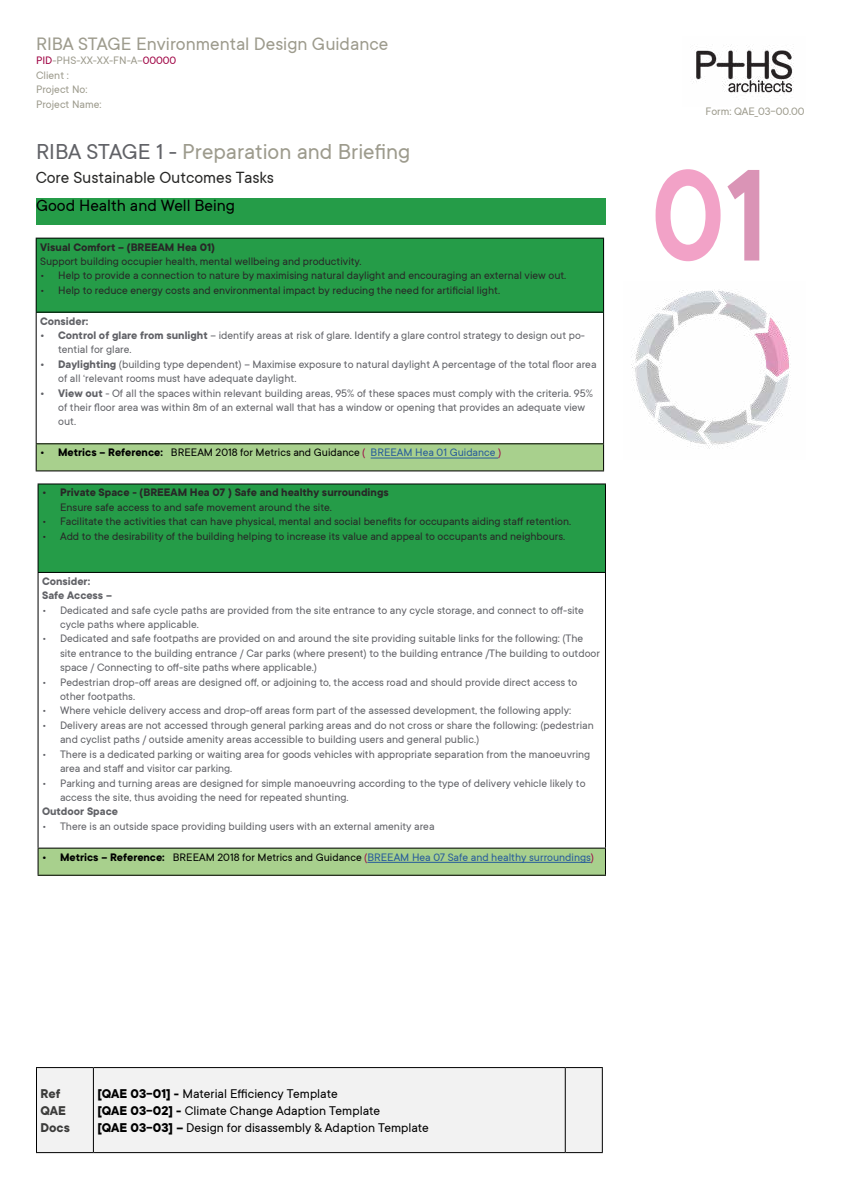
<style>
.page{position:relative;width:842px;height:1191px;background:#fff}
.page>*{position:absolute;margin:0;border:0;box-sizing:border-box;transform-origin:0 0}
.t1{font:600 143.8px "TT Commons";color:#f2a2c7;scale:.87 1}
.t2{font:24px "TT Commons";color:#9d9b8d}
.t3{font:20px "TT Commons";color:#9d9b8d}
.t4{font:18px "TT Commons";color:#282827}
.t5{font:18px "TT Commons";color:#000}
.t6{font:14px/16.8px "TT Commons";color:#000}
.t7{font:700 14px/16.8px "TT Commons";color:#3c3c3b}
.t8{font:12px/14.4px "TT Commons";color:#616267}
.t9{font:12px "TT Commons";color:#282827}
.t10{font:12px "TT Commons";color:#275b9b}
.t11{font:700 12px "TT Commons";color:#282827}
.t12{font:12px "TT Commons";color:#000}
.t13{font:12px/14.4px "TT Commons";color:#9d9b8d}
.t14{font:700 12px/14.4px "TT Commons";color:#616267}
.s1{color:#9f0243}
.s2{color:#616267}
.s3{font-weight:700}
.s4{color:#275b9b}
.s5{font-weight:700;color:#000}
.s6{color:#000}
.s7{color:#da94b6}
</style>
<div class="page">
<img style="left:692px;top:44px;width:102px;height:50px">
<img style="left:631px;top:290px;width:159px;height:159px">
<div style="left:36px;top:198px;width:570px;height:27px;background:#259c48"></div>
<div style="left:36px;top:238px;width:568px;height:74px;background:#259c48"></div>
<div style="left:36px;top:444px;width:568px;height:27px;background:#a8d08d"></div>
<hr style="left:36px;top:238px;width:568px;height:1px;background:#000">
<hr style="left:36px;top:239px;width:1px;height:73px;background:#000">
<hr style="left:603px;top:239px;width:1px;height:73px;background:#000">
<hr style="left:36px;top:312px;width:568px;height:1px;background:#000">
<hr style="left:36px;top:313px;width:1px;height:130px;background:#000">
<hr style="left:603px;top:313px;width:1px;height:130px;background:#000">
<hr style="left:36px;top:443px;width:568px;height:1px;background:#000">
<svg style="left:36px;top:444px;width:1px;height:26px"></svg>
<svg style="left:603px;top:444px;width:1px;height:26px"></svg>
<hr style="left:36px;top:470px;width:568px;height:1px;background:#000">
<hr style="left:371px;top:458px;width:127px;height:1px;background:#275b9b">
<div style="left:38px;top:484px;width:567px;height:88px;background:#259c48"></div>
<div style="left:38px;top:848px;width:567px;height:27px;background:#a8d08d"></div>
<hr style="left:38px;top:483px;width:568px;height:1px;background:#000">
<hr style="left:38px;top:484px;width:1px;height:88px;background:#000">
<hr style="left:605px;top:484px;width:1px;height:88px;background:#000">
<hr style="left:38px;top:572px;width:568px;height:1px;background:#000">
<hr style="left:38px;top:573px;width:1px;height:274px;background:#000">
<hr style="left:605px;top:573px;width:1px;height:274px;background:#000">
<hr style="left:38px;top:847px;width:568px;height:1px;background:#000">
<svg style="left:38px;top:848px;width:1px;height:26px"></svg>
<svg style="left:605px;top:848px;width:1px;height:26px"></svg>
<hr style="left:38px;top:874px;width:568px;height:1px;background:#000">
<hr style="left:367px;top:862px;width:224px;height:1px;background:#275b9b">
<div style="left:37px;top:1068px;width:565px;height:84px;background:#f2f2f2"></div>
<hr style="left:36px;top:1067px;width:57px;height:1px;background:#000">
<hr style="left:36px;top:1068px;width:1px;height:84px;background:#000">
<hr style="left:93px;top:1067px;width:472px;height:1px;background:#000">
<hr style="left:93px;top:1068px;width:1px;height:84px;background:#000">
<hr style="left:565px;top:1067px;width:38px;height:1px;background:#000">
<hr style="left:565px;top:1068px;width:1px;height:84px;background:#000">
<hr style="left:602px;top:1068px;width:1px;height:84px;background:#000">
<hr style="left:36px;top:1152px;width:57px;height:1px;background:#000">
<hr style="left:93px;top:1152px;width:472px;height:1px;background:#000">
<hr style="left:565px;top:1152px;width:38px;height:1px;background:#000">
<h3 class="t3" style="left:36px;top:33px;width:354px">RIBA STAGE Environmental Design Guidance</h3>
<p class="t13" style="left:36px;top:54px;width:142px"><span class="s1">PID</span>-PHS-XX-XX-FN-A-<span class="s1">00000<br></span>Client :<br>Project No:<br>Project Name:</p>
<h2 class="t2" style="left:36px;top:138px;width:376px"><span class="s2">RIBA STAGE 1 -</span> Preparation and Briefing</h2>
<h3 class="t4" style="left:36px;top:167px;width:240px">Core Sustainable Outcomes Tasks</h3>
<h3 class="t5" style="left:36px;top:196px;width:201px">Good Health and Well Being</h3>
<p class="t11" style="left:40px;top:240px;width:176px">Visual Comfort – (BREEAM Hea 01)</p>
<p class="t9" style="left:40px;top:255px;width:323px">Support building occupier health, mental wellbeing and productivity.</p>
<p class="t9" style="left:40px;top:269px;width:528px">• Help to provide a connection to nature by maximising natural daylight and encouraging an external view out.</p>
<p class="t9" style="left:40px;top:283px;width:461px">• Help to reduce energy costs and environmental impact by reducing the need for artificial light.</p>
<p class="t14" style="left:40px;top:314px;width:50px">Consider:</p>
<p class="t8" style="left:58px;top:328px;width:528px;text-indent:-18px"><span class="s3">• Control of glare from sunlight</span> – identify areas at risk of glare. Identify a glare control strategy to design out po&shy;tential for glare.</p>
<p class="t8" style="left:58px;top:357px;width:540px;text-indent:-18px"><span class="s3">• Daylighting</span> (building type dependent) – Maximise exposure to natural daylight A percentage of the total floor area of all ‘relevant rooms must have adequate daylight.</p>
<p class="t8" style="left:58px;top:386px;width:536px;text-indent:-18px"><span class="s3">• View out</span> - Of all the spaces within relevant building areas, 95% of these spaces must comply with the criteria. 95% of their floor area was within 8m of an external wall that has a window or opening that provides an adequate view out.</p>
<p class="t12" style="left:40px;top:446px;width:463px"><span class="s3">• Metrics – Reference:</span> BREEAM 2018 for Metrics and Guidance <span class="s1">(</span> <span class="s4">BREEAM Hea 01 Guidance</span> <span class="s1">)</span></p>
<p class="t11" style="left:42px;top:486px;width:348px">• Private Space - (BREEAM Hea 07 ) Safe and healthy surroundings</p>
<p class="t9" style="left:60px;top:500px;width:273px">Ensure safe access to and safe movement around the site.</p>
<p class="t9" style="left:42px;top:515px;width:530px">• Facilitate the activities that can have physical, mental and social benefits for occupants aiding staff retention.</p>
<p class="t9" style="left:42px;top:529px;width:525px">• Add to the desirability of the building helping to increase its value and appeal to occupants and neighbours.</p>
<p class="t14" style="left:42px;top:574px;width:71px">Consider:<br>Safe Access –</p>
<p class="t8" style="left:60px;top:603px;width:525px;text-indent:-18px">• Dedicated and safe cycle paths are provided from the site entrance to any cycle storage, and connect to off-site cycle paths where applicable.</p>
<p class="t8" style="left:60px;top:631px;width:541px;text-indent:-18px">• Dedicated and safe footpaths are provided on and around the site providing suitable links for the following: (The site entrance to the building entrance / Car parks (where present) to the building entrance /The building to outdoor space / Connecting to off-site paths where applicable.)</p>
<p class="t8" style="left:60px;top:675px;width:519px;text-indent:-18px">• Pedestrian drop-off areas are designed off, or adjoining to, the access road and should provide direct access to other footpaths.</p>
<p class="t8" style="left:42px;top:703px;width:531px">• Where vehicle delivery access and drop-off areas form part of the assessed development, the following apply:</p>
<p class="t8" style="left:60px;top:718px;width:535px;text-indent:-18px">• Delivery areas are not accessed through general parking areas and do not cross or share the following: (pedestrian and cyclist paths / outside amenity areas accessible to building users and general public.)</p>
<p class="t8" style="left:60px;top:747px;width:532px;text-indent:-18px">• There is a dedicated parking or waiting area for goods vehicles with appropriate separation from the manoeuvring area and staff and visitor car parking.</p>
<p class="t8" style="left:60px;top:775px;width:527px;text-indent:-18px">• Parking and turning areas are designed for simple manoeuvring according to the type of delivery vehicle likely to access the site, thus avoiding the need for repeated shunting.</p>
<p class="t14" style="left:42px;top:804px;width:77px">Outdoor Space</p>
<p class="t8" style="left:42px;top:819px;width:394px">• There is an outside space providing building users with an external amenity area</p>
<p class="t10" style="left:42px;top:850px;width:553px"><span class="s5">• Metrics – Reference:</span> <span class="s6">BREEAM 2018 for Metrics and Guidance</span> <span class="s1">(</span>BREEAM Hea 07 Safe and healthy surroundings<span class="s1">)</span></p>
<p class="t13" style="left:706px;top:104px;width:101px">Form: QAE_03-00.00</p>
<h1 class="t1" style="left:650px;top:137px;width:136px">0<span class="s7">1</span></h1>
<p class="t7" style="left:40px;top:1085px;width:31px">Ref<br>QAE<br>Docs</p>
<p class="t6" style="left:97px;top:1085px;width:333px"><span class="s3">[QAE 03-01] -</span> Material Efficiency Template<br><span class="s3">[QAE 03-02] -</span> Climate Change Adaption Template<br><span class="s3">[QAE 03-03] –</span> Design for disassembly &amp; Adaption Template</p>
</div>
